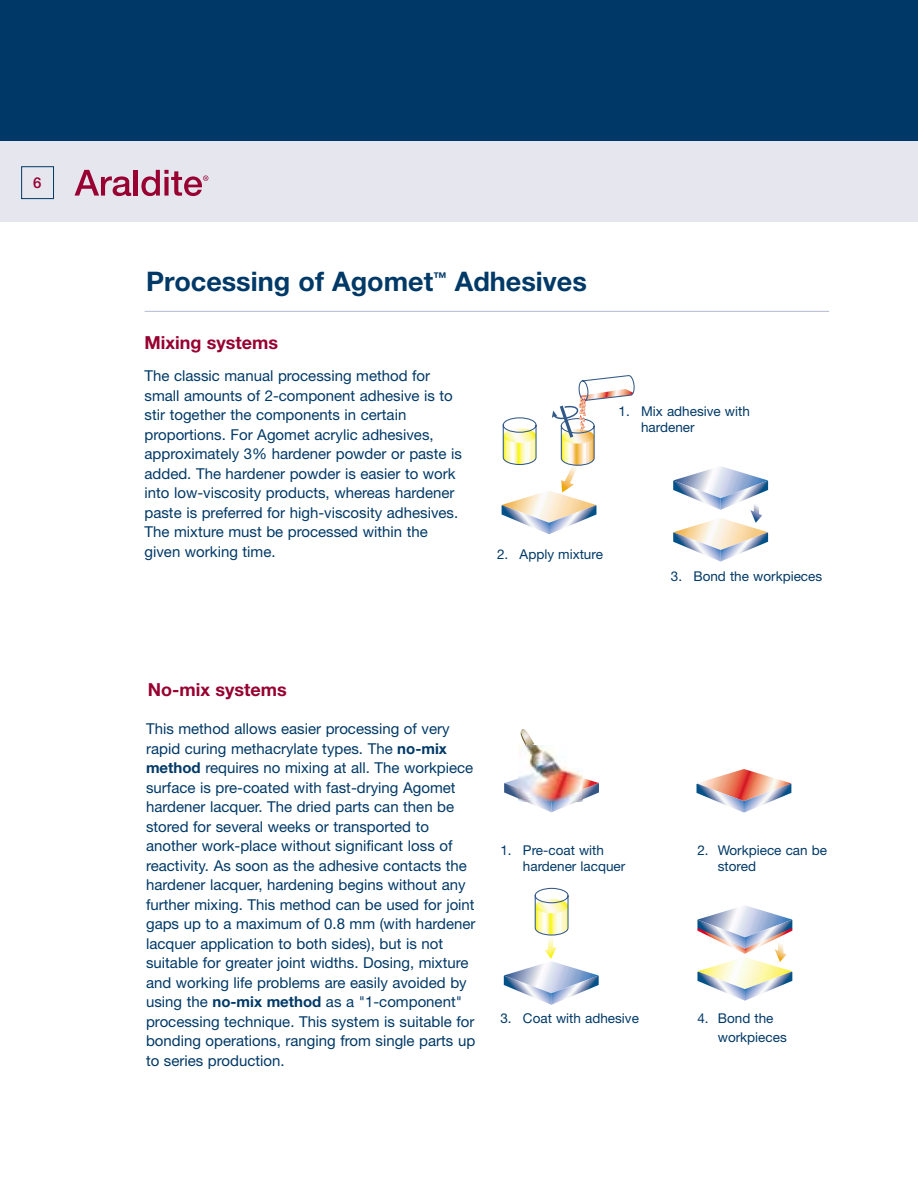
<style>
.page{position:relative;width:918px;height:1188px;background:#fff}
.page>*{position:absolute;margin:0;border:0;box-sizing:border-box;transform-origin:0 0}
.t1{font:700 27px "Helvetica Neue";color:#003967}
.t2{font:700 18px "Helvetica Neue";color:#970031}
.t3{font:15px/19.5px "Helvetica Neue";color:#003967}
.t4{font:500 15px "Helvetica Neue";color:#970031}
.t5{font:13.5px/19.5px "Helvetica Neue";color:#003967}
.s1{font-weight:700}
</style>
<div class="page">
<div style="left:0;top:1px;width:918px;height:221px;background:#e6e6ee"></div>
<svg style="left:75px;top:170px;width:56px;height:26px"></svg>
<hr style="left:134px;top:170px;width:4px;height:26px;background:#970031">
<svg style="left:141px;top:170px;width:67px;height:26px"></svg>
<hr style="left:145px;top:311px;width:684px;height:1px;background:#b4b9ce">
<div style="left:0;top:0;width:918px;height:140px;background:#003967"></div>
<div style="left:21px;top:166px;width:33px;height:33px;border:1px solid #003967"></div>
<img style="left:518px;top:745px;width:64px;height:38px">
<img style="left:504px;top:779px;width:14px;height:4px">
<img style="left:504px;top:783px;width:95px;height:29px">
<img style="left:582px;top:778px;width:17px;height:11px">
<img style="left:520px;top:729px;width:15px;height:16px">
<img style="left:696px;top:769px;width:94px;height:24px">
<img style="left:782px;top:783px;width:9px;height:14px">
<img style="left:739px;top:783px;width:43px;height:30px">
<img style="left:697px;top:783px;width:42px;height:28px">
<img style="left:504px;top:967px;width:28px;height:9px">
<img style="left:532px;top:961px;width:67px;height:15px">
<img style="left:590px;top:976px;width:9px;height:13px">
<img style="left:546px;top:976px;width:44px;height:29px">
<img style="left:504px;top:976px;width:42px;height:27px">
<svg style="left:534px;top:887px;width:35px;height:49px"></svg>
<img style="left:545px;top:937px;width:11px;height:22px">
<img style="left:502px;top:491px;width:94px;height:14px">
<img style="left:588px;top:505px;width:8px;height:13px">
<img style="left:544px;top:505px;width:44px;height:29px">
<img style="left:502px;top:505px;width:42px;height:27px">
<img style="left:561px;top:467px;width:16px;height:26px">
<svg style="left:502px;top:375px;width:133px;height:91px"></svg>
<img style="left:674px;top:518px;width:93px;height:14px">
<img style="left:759px;top:532px;width:9px;height:14px">
<img style="left:715px;top:532px;width:44px;height:30px">
<img style="left:673px;top:532px;width:42px;height:27px">
<img style="left:675px;top:472px;width:26px;height:8px">
<img style="left:701px;top:466px;width:66px;height:14px">
<img style="left:759px;top:480px;width:9px;height:14px">
<img style="left:715px;top:480px;width:44px;height:30px">
<img style="left:673px;top:480px;width:42px;height:28px">
<img style="left:750px;top:503px;width:12px;height:20px">
<svg style="left:752px;top:503px;width:10px;height:7px"></svg>
<img style="left:699px;top:957px;width:92px;height:14px">
<img style="left:783px;top:971px;width:9px;height:14px">
<img style="left:740px;top:971px;width:43px;height:30px">
<img style="left:697px;top:971px;width:43px;height:28px">
<img style="left:697px;top:911px;width:28px;height:9px">
<img style="left:725px;top:905px;width:67px;height:15px">
<img style="left:783px;top:920px;width:9px;height:8px">
<img style="left:740px;top:920px;width:43px;height:8px">
<img style="left:697px;top:920px;width:43px;height:8px">
<img style="left:697px;top:928px;width:95px;height:26px">
<img style="left:775px;top:942px;width:12px;height:20px">
<p class="t4" style="left:33px;top:177px;width:10px">6</p>
<h1 class="t1" style="left:146px;top:272px;width:442px">Processing of Agomet<sup>™</sup> Adhesives</h1>
<p class="t2" style="left:145px;top:336px;width:135px">Mixing systems</p>
<p class="t3" style="left:145px;top:368px;width:319px">The classic manual processing method for small amounts of 2-component adhesive is to stir together the components in certain proportions. For Agomet acrylic adhesives, approximately 3% hardener powder or paste is added. The hardener powder is easier to work into low-viscosity products, whereas hardener paste is preferred for high-viscosity adhesives.<br>The mixture must be processed within the given working time.</p>
<p class="t5" style="left:641px;top:404px;width:110px;line-height:16.2px;text-indent:-23px">1. Mix adhesive with hardener</p>
<p class="t5" style="left:497px;top:546px;width:107px">2. Apply mixture</p>
<p class="t5" style="left:671px;top:568px;width:153px">3. Bond the workpieces</p>
<p class="t2" style="left:148px;top:683px;width:141px">No-mix systems</p>
<p class="t3" style="left:146px;top:721px;width:331px">This method allows easier processing of very rapid curing methacrylate types. The <span class="s1">no-mix method</span> requires no mixing at all. The workpiece surface is pre-coated with fast-drying Agomet hardener lacquer. The dried parts can then be stored for several weeks or transported to another work-place without significant loss of reactivity. As soon as the adhesive contacts the hardener lacquer, hardening begins without any further mixing. This method can be used for joint gaps up to a maximum of 0.8 mm (with hardener lacquer application to both sides), but is not suitable for greater joint widths. Dosing, mixture and working life problems are easily avoided by using the <span class="s1">no-mix method</span> as a "1-component" processing technique. This system is suitable for bonding operations, ranging from single parts up to series production.</p>
<p class="t5" style="left:500px;top:842px;width:105px">1. Pre-coat with</p>
<p class="t5" style="left:697px;top:842px;width:131px">2. Workpiece can be</p>
<p class="t5" style="left:523px;top:858px;width:104px">hardener lacquer</p>
<p class="t5" style="left:718px;top:858px;width:40px">stored</p>
<p class="t5" style="left:500px;top:1009px;width:140px">3. Coat with adhesive</p>
<p class="t5" style="left:718px;top:1009px;width:70px;text-indent:-20px">4. Bond the workpieces</p>
</div>
